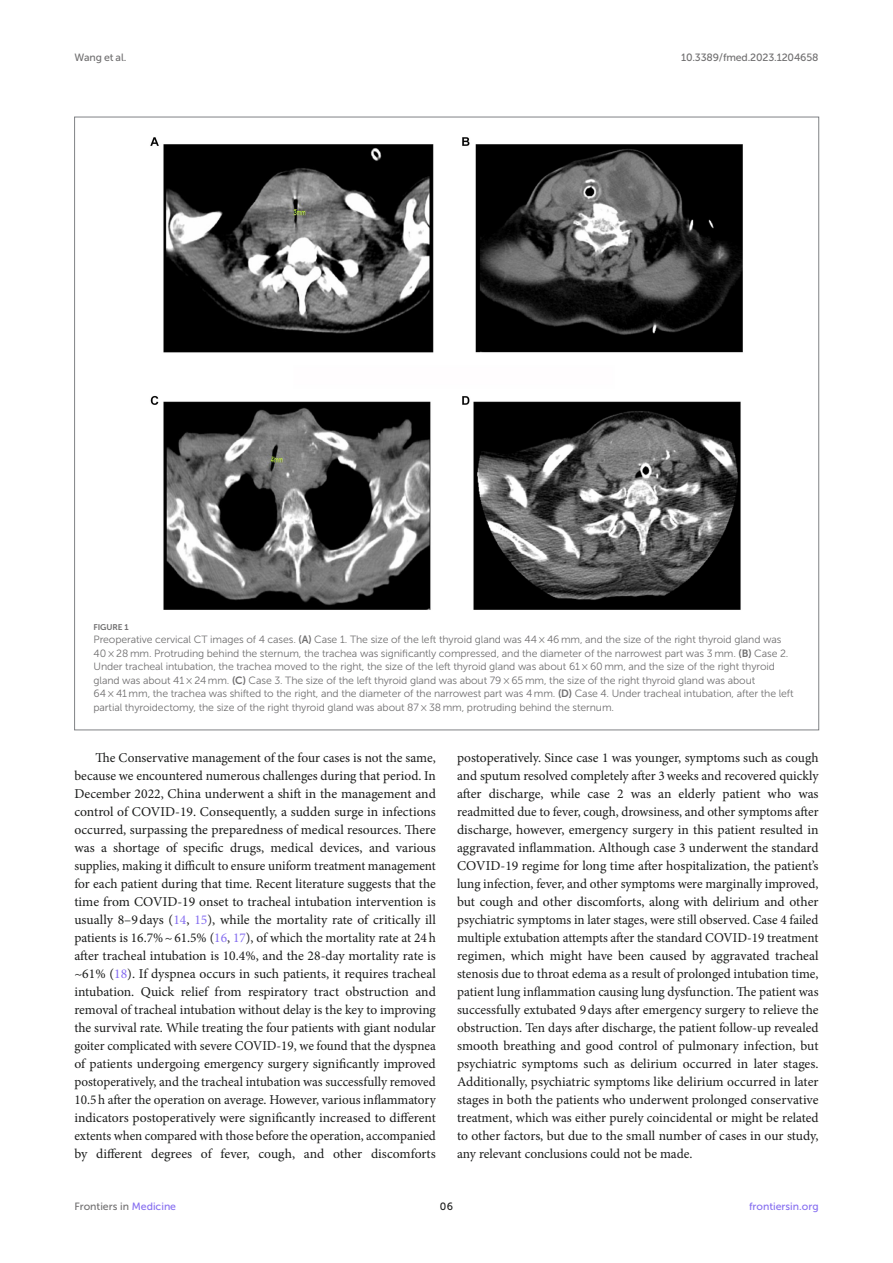
<style>
.page{position:relative;width:893px;height:1263px;background:#fff}
.page>*{position:absolute;margin:0;border:0;box-sizing:border-box;transform-origin:0 0}
.TEXT{font:13.5px/18px "Minion Pro";color:#1b1c1b;text-align:justify}
.FIG_LEG{font:10.5px/13.5px "Museo Sans 300";letter-spacing:-.01em;color:#706f70}
.t1{font:10.5px "Museo Sans 500";letter-spacing:-.015em;color:#706f70}
.t2{font:10.5px "Museo Sans 500";color:#856df0}
.t3{font:10.5px "Museo Sans 500";color:#1b1c1b}
.FIG_HD{font:8.25px "Museo Sans 700";letter-spacing:-.01em;color:#706f70}
.s1{font-family:"Museo Sans 700"}
.s2{color:#856df0}
</style>
<div class="page">
<img style="left:150px;top:137px;width:593px;height:473px">
<p class="t1" style="left:74px;top:51px;width:53px">Wang et al.</p>
<p class="t1" style="left:681px;top:51px;width:139px">10.3389/fmed.2023.1204658</p>
<p class="FIG_HD" style="left:94px;top:622px;width:37px">FIGURE 1</p>
<p class="FIG_LEG" style="left:94px;top:633px;width:702px">Preoperative cervical CT images of 4 cases. <span class="s1">(A)</span> Case 1. The size of the left thyroid gland was 44 × 46 mm, and the size of the right thyroid gland was 40 × 28 mm. Protruding behind the sternum, the trachea was significantly compressed, and the diameter of the narrowest part was 3 mm. <span class="s1">(B)</span> Case 2.<br>Under tracheal intubation, the trachea moved to the right, the size of the left thyroid gland was about 61 × 60 mm, and the size of the right thyroid gland was about 41 × 24 mm. <span class="s1">(C)</span> Case 3. The size of the left thyroid gland was about 79 × 65 mm, the size of the right thyroid gland was about<br>64 × 41 mm, the trachea was shifted to the right, and the diameter of the narrowest part was 4 mm. <span class="s1">(D)</span> Case 4. Under tracheal intubation, after the left partial thyroidectomy, the size of the right thyroid gland was about 87 × 38 mm, protruding behind the sternum.</p>
<p class="TEXT" style="left:74px;top:749px;width:363px;text-indent:21px">The Conservative management of the four cases is not the same, because we encountered numerous challenges during that period. In December 2022, China underwent a shift in the management and control of COVID-19. Consequently, a sudden surge in infections occurred, surpassing the preparedness of medical resources. There was a shortage of specific drugs, medical devices, and various supplies, making it difficult to ensure uniform treatment management for each patient during that time. Recent literature suggests that the time from COVID-19 onset to tracheal intubation intervention is usually 8–9days (<span class="s2">14</span>, <span class="s2">15</span>), while the mortality rate of critically ill patients is 16.7%~61.5% (<span class="s2">16</span>, <span class="s2">17</span>), of which the mortality rate at 24h after tracheal intubation is 10.4%, and the 28-day mortality rate is ~61% (<span class="s2">18</span>). If dyspnea occurs in such patients, it requires tracheal intubation. Quick relief from respiratory tract obstruction and removal of tracheal intubation without delay is the key to improving the survival rate. While treating the four patients with giant nodular goiter complicated with severe COVID-19, we found that the dyspnea of patients undergoing emergency surgery significantly improved postoperatively, and the tracheal intubation was successfully removed 10.5h after the operation on average. However, various inflammatory indicators postoperatively were significantly increased to different extents when compared with those before the operation, accompanied by different degrees of fever, cough, and other discomforts</p>
<p class="TEXT" style="left:457px;top:749px;width:363px">postoperatively. Since case 1 was younger, symptoms such as cough and sputum resolved completely after 3weeks and recovered quickly after discharge, while case 2 was an elderly patient who was readmitted due to fever, cough, drowsiness, and other symptoms after discharge, however, emergency surgery in this patient resulted in aggravated inflammation. Although case 3 underwent the standard COVID-19 regime for long time after hospitalization, the patient’s lung infection, fever, and other symptoms were marginally improved, but cough and other discomforts, along with delirium and other psychiatric symptoms in later stages, were still observed. Case 4 failed multiple extubation attempts after the standard COVID-19 treatment regimen, which might have been caused by aggravated tracheal stenosis due to throat edema as a result of prolonged intubation time, patient lung inflammation causing lung dysfunction. The patient was successfully extubated 9days after emergency surgery to relieve the obstruction. Ten days after discharge, the patient follow-up revealed smooth breathing and good control of pulmonary infection, but psychiatric symptoms such as delirium occurred in later stages.<br>Additionally, psychiatric symptoms like delirium occurred in later stages in both the patients who underwent prolonged conservative treatment, which was either purely coincidental or might be related to other factors, but due to the small number of cases in our study, any relevant conclusions could not be made.</p>
<p class="t1" style="left:74px;top:1200px;width:103px">Frontiers in <span class="s2">Medicine</span></p>
<p class="t3" style="left:440px;top:1200px;width:15px">06</p>
<p class="t2" style="left:749px;top:1200px;width:71px">frontiersin.org</p>
</div>
